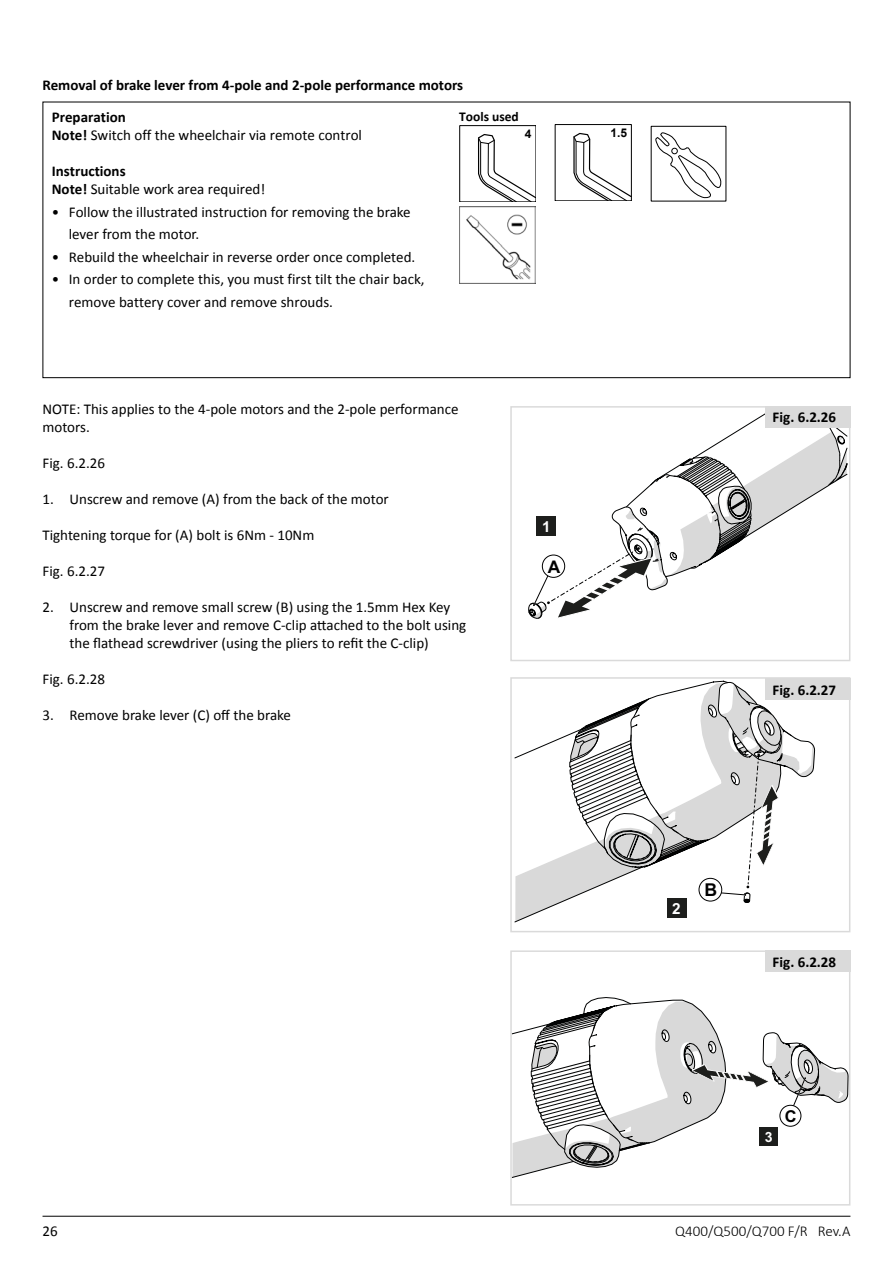
<style>
.page{position:relative;width:893px;height:1263px;background:#fff}
.page>*{position:absolute;margin:0;border:0;box-sizing:border-box;transform-origin:0 0}
.t1{font:700 17.7px "Arial";color:#000}
.t2{font:700 17.4px "Arial";color:#000}
.t3{font:700 16.35px "Arial";color:#000}
.t4{font:700 15.3px "Arial";color:#fff}
.BODY_TEXT{font:15px/18px "Calibri";color:#000}
.EN_Sub-heading_wo_nu{font:700 15px "Calibri";color:#000}
.Text_SM{font:15px "Calibri";color:#000}
.SM_text{font:700 15px "Calibri";color:#000}
.t5{font:300 15px "Calibri";color:#000}
.t6{font:700 15px "Arial";color:#fff}
.t7{font:700 14.1px "Arial";color:#fff}
.SM_text-2{font:700 13.5px "Calibri";color:#000}
.t8{font:700 12px "Arial";color:#000}
.s1{font-weight:700}
</style>
<div class="page">
<hr style="left:43px;top:1216px;width:807px;height:1px;background:#000">
<div style="left:459px;top:125px;width:77px;height:77px;border:1px solid #000"></div>
<svg style="left:477px;top:133px;width:59px;height:69px"></svg>
<div style="left:555px;top:124px;width:76px;height:77px;border:1px solid #000"></div>
<svg style="left:573px;top:132px;width:58px;height:69px"></svg>
<svg style="left:655px;top:132px;width:67px;height:67px"></svg>
<img style="left:459px;top:207px;width:77px;height:76px">
<svg style="left:528px;top:377px;width:319px;height:242px"></svg>
<div style="left:510px;top:406px;width:340px;height:255px;border:2px solid #dadada"></div>
<svg style="left:514px;top:680px;width:301px;height:242px"></svg>
<div style="left:510px;top:677px;width:340px;height:255px;border:2px solid #dadada"></div>
<svg style="left:513px;top:997px;width:334px;height:181px"></svg>
<div style="left:510px;top:950px;width:340px;height:255px;border:2px solid #dadada"></div>
<div style="left:765px;top:406px;width:85px;height:21px;background:#dadada"></div>
<div style="left:765px;top:678px;width:85px;height:21px;background:#dadada"></div>
<div style="left:765px;top:950px;width:85px;height:22px;background:#dadada"></div>
<p class="EN_Sub-heading_wo_nu" style="left:43px;top:75px;width:422px">Removal of brake lever from 4-pole and 2-pole performance motors</p>
<p class="SM_text" style="left:52px;top:108px;width:76px">Preparation</p>
<p class="Text_SM" style="left:52px;top:126px;width:312px"><span class="s1">Note!</span> Switch off the wheelchair via remote control</p>
<p class="SM_text" style="left:52px;top:162px;width:75px">Instructions</p>
<p class="Text_SM" style="left:52px;top:180px;width:215px"><span class="s1">Note!</span> Suitable work area required!</p>
<p class="BODY_TEXT" style="left:69px;top:200px;width:343px;line-height:22.5px;text-indent:-17px">• Follow the illustrated instruction for removing the brake lever from the motor.</p>
<p class="BODY_TEXT" style="left:52px;top:248px;width:365px">• Rebuild the wheelchair in reverse order once completed.</p>
<p class="BODY_TEXT" style="left:69px;top:268px;width:357px;line-height:22.5px;text-indent:-17px">• In order to complete this, you must first tilt the chair back, remove battery cover and remove shrouds.</p>
<p class="SM_text-2" style="left:459px;top:108px;width:61px">Tools used</p>
<p class="t8" style="left:525px;top:126px;width:8px">4</p>
<p class="t8" style="left:610px;top:124px;width:18px">1.5</p>
<p class="BODY_TEXT" style="left:43px;top:400px;width:418px">NOTE: This applies to the 4-pole motors and the 2-pole performance motors.</p>
<p class="BODY_TEXT" style="left:43px;top:454px;width:64px">Fig. 6.2.26</p>
<p class="BODY_TEXT" style="left:43px;top:490px;width:348px">1. Unscrew and remove (A) from the back of the motor</p>
<p class="BODY_TEXT" style="left:43px;top:526px;width:273px">Tightening torque for (A) bolt is 6Nm - 10Nm</p>
<p class="BODY_TEXT" style="left:43px;top:562px;width:64px">Fig. 6.2.27</p>
<p class="BODY_TEXT" style="left:70px;top:598px;width:398px;text-indent:-27px">2. Unscrew and remove small screw (B) using the 1.5mm Hex Key from the brake lever and remove C-clip attached to the bolt using the flathead screwdriver (using the pliers to refit the C-clip)</p>
<p class="BODY_TEXT" style="left:43px;top:670px;width:64px">Fig. 6.2.28</p>
<p class="BODY_TEXT" style="left:43px;top:706px;width:250px">3. Remove brake lever (C) off the brake</p>
<p class="t6" style="left:542px;top:516px;width:10px">1</p>
<p class="t2" style="left:548px;top:554px;width:14px">A</p>
<p class="EN_Sub-heading_wo_nu" style="left:773px;top:408px;width:65px">Fig. 6.2.26</p>
<p class="EN_Sub-heading_wo_nu" style="left:773px;top:680px;width:65px">Fig. 6.2.27</p>
<p class="t4" style="left:672px;top:897px;width:10px">2</p>
<p class="t1" style="left:704px;top:877px;width:14px">B</p>
<p class="EN_Sub-heading_wo_nu" style="left:773px;top:952px;width:65px">Fig. 6.2.28</p>
<p class="t7" style="left:765px;top:1127px;width:9px">3</p>
<p class="t3" style="left:785px;top:1104px;width:13px">C</p>
<p class="BODY_TEXT" style="left:43px;top:1222px;width:17px">26</p>
<p class="t5" style="left:675px;top:1222px;width:177px">Q400/Q500/Q700 F/R Rev.A</p>
</div>
